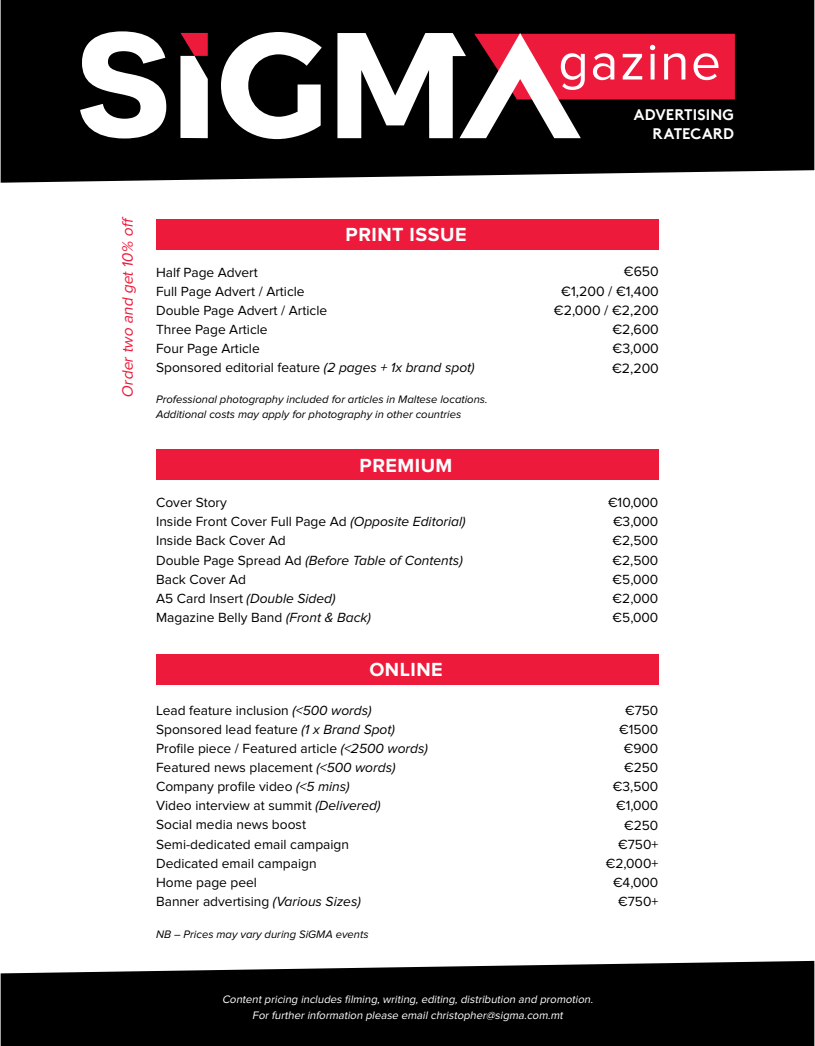
<style>
.page{position:relative;width:815px;height:1046px;background:#fff}
.page>*{position:absolute;margin:0;border:0;box-sizing:border-box;transform-origin:0 0}
.t1{font:53.12px "Proxima Nova";letter-spacing:.03em;color:#fff}
.t2{font:700 19.62px "Proxima Nova";letter-spacing:.025em;color:#fff}
.t3{font:italic 15.62px "Proxima Nova";color:#ed1a3b}
.t4{font:700 15.25px/18.4px "Brown";letter-spacing:.01em;color:#fff;text-align:right}
.t5{font:14.12px/19.2px "Proxima Nova";color:#000;text-align:right}
.t6{font:13.75px/19px "Proxima Nova";color:#000}
.t7{font:italic 11.25px/15px "Proxima Nova";color:#000}
.t8{font:italic 11.25px/16px "Proxima Nova";color:#fff;text-align:center}
.s1{font-style:italic}
</style>
<div class="page">
<div style="left:1px;top:0;width:813px;height:183px;background:#000"></div>
<svg style="left:1px;top:960px;width:813px;height:85px;background:#151515"></svg>
<div style="left:156px;top:219px;width:503px;height:31px;background:#ed1a3b"></div>
<div style="left:156px;top:449px;width:503px;height:30px;background:#ed1a3b"></div>
<div style="left:156px;top:654px;width:503px;height:30px;background:#ed1a3b"></div>
<svg style="left:221px;top:32px;width:101px;height:107px"></svg>
<svg style="left:180px;top:33px;width:28px;height:105px"></svg>
<svg style="left:80px;top:31px;width:86px;height:107px"></svg>
<svg style="left:337px;top:33px;width:398px;height:105px"></svg>
<h1 class="t1" style="left:558px;top:31px;width:164px">gazine</h1>
<p class="t4" style="left:634px;top:106px;width:102px">ADVERTISING<br>RATECARD</p>
<p class="t3" style="left:119px;top:397px;width:183px;rotate:-90deg">Ordertwo and get10% off</p>
<h2 class="t2" style="left:346px;top:223px;width:122px">PRINT ISSUE</h2>
<p class="t6" style="left:156px;top:263px;width:320px">Half Page Advert<br>Full Page Advert / Article<br>Double Page Advert / Article<br>Three Page Article<br>Four Page Article<br>Sponsored editorial feature <span class="s1">(2 pages + 1x brand spot)</span></p>
<p class="t5" style="left:554px;top:262px;width:106px">€650<br>€1,200 / €1,400 €2,000 / €2,200 €2,600<br>€3,000<br>€2,200</p>
<p class="t7" style="left:156px;top:392px;width:333px">Professional photography included for articles in Maltese locations.<br>Additional costs may apply for photography in other countries</p>
<h2 class="t2" style="left:360px;top:454px;width:94px">PREMIUM</h2>
<p class="t6" style="left:156px;top:493px;width:311px">Cover Story<br>Inside Front Cover Full Page Ad <span class="s1">(Opposite Editorial)<br></span>Inside Back Cover Ad<br>Double Page Spread Ad <span class="s1">(Before Table of Contents)<br></span>Back Cover Ad<br>A5 Card Insert <span class="s1">(Double Sided)<br></span>Magazine Belly Band <span class="s1">(Front &amp; Back)</span></p>
<p class="t6" style="left:608px;top:493px;width:52px;text-align:center">€10,000 €3,000 €2,500 €2,500 €5,000 €2,000 €5,000</p>
<h2 class="t2" style="left:369px;top:657px;width:75px">ONLINE</h2>
<p class="t6" style="left:156px;top:701px;width:273px">Lead feature inclusion <span class="s1">(&lt;500 words)<br></span>Sponsored lead feature <span class="s1">(1 x Brand Spot)<br></span>Profile piece / Featured article <span class="s1">(&lt;2500 words)<br></span>Featured news placement <span class="s1">(&lt;500 words)<br></span>Company profile video <span class="s1">(&lt;5 mins)<br></span>Video interview at summit <span class="s1">(Delivered)<br></span>Social media news boost<br>Semi-dedicated email campaign<br>Dedicated email campaign<br>Home page peel<br>Banner advertising <span class="s1">(Various Sizes)</span></p>
<p class="t6" style="left:606px;top:701px;width:54px;text-align:right">€750 €1500 €900 €250 €3,500 €1,000 €250 €750+ €2,000+ €4,000 €750+</p>
<p class="t7" style="left:156px;top:927px;width:214px">NB – Prices may vary during SiGMA events</p>
<p class="t8" style="left:222px;top:991px;width:375px">Contentpricing includes filming,writing,editing,distribution and promotion.<br>Forfurtherinformation please emailchristopher@sigma.com.mt</p>
</div>
